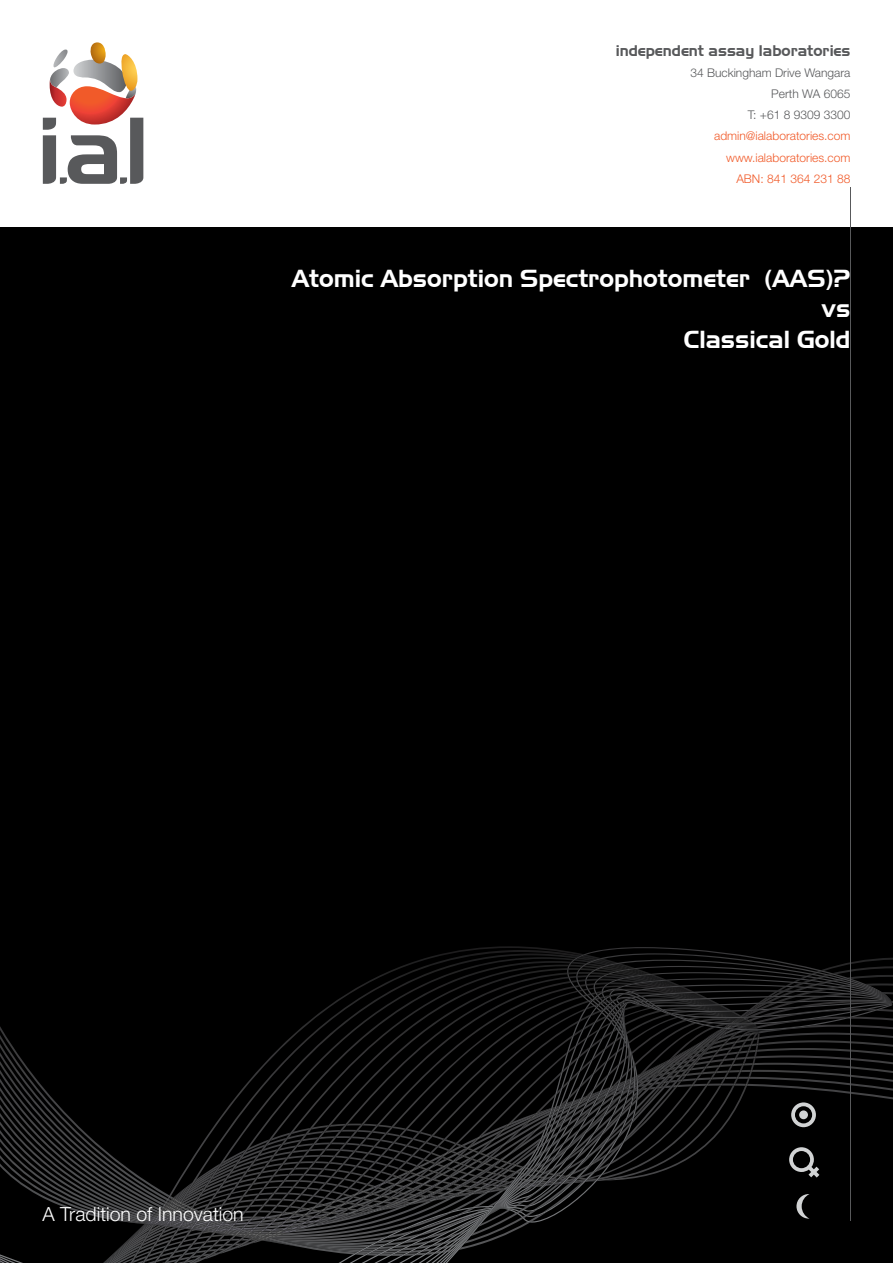
<style>
.page{position:relative;width:893px;height:1263px;background:#fff}
.page>*{position:absolute;margin:0;border:0;box-sizing:border-box;transform-origin:0 0}
.t1{font:24px/30.5px "Aero Regular SWFTE";color:#fff;text-align:right}
.t2{font:300 19.5px "Helvetica Neue LT Std";color:#fff}
.t3{font:15px "Aero Regular SWFTE";color:#58595b}
.t4{font:300 12px/21.1px "Helvetica Neue LT Std";color:#f15a29;text-align:right}
.t5{font:300 12px/21.1px "Helvetica Neue LT Std";color:#58595b;text-align:right}
</style>
<div class="page">
<div style="left:0;top:227px;width:893px;height:1036px;background:#000"></div>
<img style="left:817px;top:1088px;width:76px;height:9px">
<img style="left:0;top:1026px;width:144px;height:187px">
<img style="left:384px;top:1241px;width:53px;height:20px">
<img style="left:104px;top:1192px;width:280px;height:71px">
<img style="left:105px;top:1198px;width:39px;height:65px">
<img style="left:106px;top:1210px;width:38px;height:53px">
<img style="left:108px;top:1215px;width:243px;height:48px">
<img style="left:142px;top:1219px;width:191px;height:27px">
<img style="left:110px;top:1245px;width:3px;height:18px">
<img style="left:113px;top:1241px;width:15px;height:22px">
<img style="left:116px;top:1246px;width:12px;height:17px">
<img style="left:122px;top:1251px;width:6px;height:12px">
<img style="left:137px;top:1221px;width:161px;height:42px">
<img style="left:276px;top:1241px;width:8px;height:8px">
<img style="left:266px;top:1241px;width:10px;height:13px">
<img style="left:251px;top:1241px;width:15px;height:18px">
<img style="left:237px;top:1241px;width:14px;height:22px">
<img style="left:215px;top:1241px;width:22px;height:22px">
<img style="left:204px;top:1241px;width:11px;height:22px">
<img style="left:192px;top:1241px;width:12px;height:22px">
<img style="left:180px;top:1241px;width:12px;height:22px">
<img style="left:167px;top:1241px;width:13px;height:22px">
<img style="left:154px;top:1241px;width:13px;height:22px">
<img style="left:317px;top:946px;width:250px;height:69px">
<img style="left:246px;top:1016px;width:497px;height:163px">
<img style="left:130px;top:1225px;width:24px;height:38px">
<svg style="left:144px;top:1084px;width:301px;height:157px"></svg>
<img style="left:567px;top:947px;width:158px;height:41px">
<img style="left:576px;top:953px;width:316px;height:35px">
<img style="left:585px;top:960px;width:307px;height:28px">
<img style="left:594px;top:966px;width:298px;height:22px">
<img style="left:602px;top:972px;width:290px;height:16px">
<img style="left:609px;top:978px;width:283px;height:10px">
<img style="left:616px;top:984px;width:276px;height:13px">
<img style="left:621px;top:990px;width:271px;height:6px">
<img style="left:619px;top:996px;width:273px;height:4px">
<img style="left:627px;top:1000px;width:265px;height:90px">
<img style="left:621px;top:1000px;width:6px;height:180px">
<img style="left:616px;top:997px;width:5px;height:183px">
<img style="left:445px;top:988px;width:171px;height:275px">
<img style="left:0;top:1254px;width:23px;height:9px">
<svg style="left:43px;top:42px;width:100px;height:142px"></svg>
<svg style="left:791px;top:1102px;width:25px;height:25px"></svg>
<div style="left:799px;top:1110px;width:9px;height:9px;background:#d1d3d4;border-radius:50%"></div>
<svg style="left:789px;top:1147px;width:30px;height:30px"></svg>
<svg style="left:796px;top:1194px;width:13px;height:24px"></svg>
<hr style="left:850px;top:187px;width:1px;height:1033px;background:#58595b">
<p class="t3" style="left:616px;top:41px;width:236px">independent assay laboratories</p>
<p class="t5" style="left:690px;top:62px;width:162px">34 Buckingham Drive Wangara<br>Perth WA 6065<br>T: +61 8 9309 3300</p>
<p class="t4" style="left:714px;top:125px;width:138px">admin@ialaboratories.com www.ialaboratories.com<br>ABN: 841 364 231 88</p>
<h1 class="t1" style="left:292px;top:263px;width:560px">Atomic Absorption Spectrophotometer (AAS)? vs<br>Classical Gold</h1>
<h2 class="t2" style="left:43px;top:1202px;width:203px">A Tradition of Innovation</h2>
</div>
